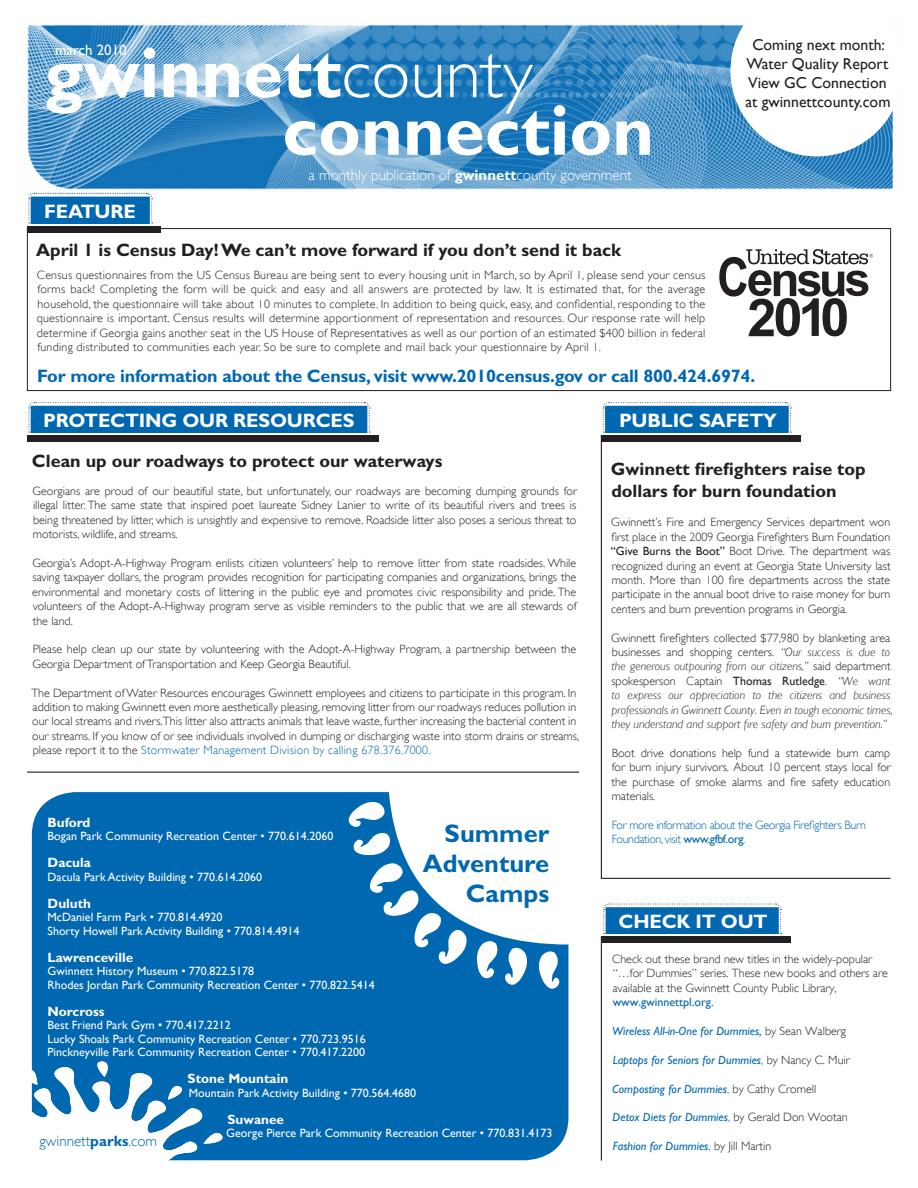
<style>
.page{position:relative;width:918px;height:1188px;background:#fff}
.page>*{position:absolute;margin:0;border:0;box-sizing:border-box;transform-origin:0 0}
.t1{font:700 72px "Gill Sans";color:#fff}
.t2{font:700 25.5px/30px "Gill Sans";color:#0067b1;text-align:right}
.t3{font:700 19.5px "Gill Sans";letter-spacing:-.01em;color:#fff}
.t4{font:700 18px/21.6px "Gill Sans";color:#231f20}
.t5{font:700 18px "Gill Sans";letter-spacing:-.01em;color:#0067b1}
.t6{font:15.75px/18.9px "Gill Sans";color:#231f20;text-align:center}
.t7{font:300 15px "Gill Sans";color:#fff}
.t8{font:300 15px "Gill Sans";color:#0067b1}
.t9{font:15px "Gill Sans";color:#fff}
.t10{font:700 13.5px "Gill Sans";color:#fff}
.t11{font:300 12px/14.4px "Gill Sans";color:#231f20;text-align:justify}
.t12{font:12px/13.5px "Gill Sans";color:#fff}
.t13{font:italic 300 12px/14.4px "Gill Sans";color:#231f20}
.t14{font:italic 12px "Gill Sans";color:#0067b1}
.t15{font:300 12px/14.4px "Gill Sans";letter-spacing:-.03em;color:#0067b1}
.t16{font:12px "Gill Sans";color:#0067b1}
.s1{font-weight:300}
.s2{font-weight:700}
.s3{color:#0067b1}
.s4{font-weight:400}
.s5{font-style:normal}
.s6{font-weight:400;font-style:normal}
.s7{font-weight:300;font-style:normal;color:#231f20}
.s8{font-weight:300;font-style:normal}
</style>
<div class="page">
<div style="left:32px;top:792px;width:536px;height:368px;background:#0067b1;border-radius:43px"></div>
<svg style="left:31px;top:1061px;width:195px;height:100px"></svg>
<svg style="left:348px;top:792px;width:221px;height:198px"></svg>
<img style="left:23px;top:22px;width:871px;height:173px">
<div style="left:27px;top:228px;width:864px;height:163px;border:1px solid #231f20"></div>
<svg style="left:28px;top:193px;width:125px;height:31px;background:#247bba"></svg>
<div style="left:27px;top:225px;width:134px;height:8px;background:#231f20"></div>
<svg style="left:719px;top:249px;width:154px;height:87px"></svg>
<svg style="left:28px;top:402px;width:342px;height:31px;background:#2079b9"></svg>
<div style="left:27px;top:434px;width:352px;height:8px;background:#231f20"></div>
<hr style="left:27px;top:433px;width:352px;height:2px;background:#fff">
<hr style="left:601px;top:435px;width:1px;height:444px;background:#231f20">
<svg style="left:602px;top:402px;width:190px;height:31px;background:#247bba"></svg>
<div style="left:601px;top:434px;width:200px;height:8px;background:#231f20"></div>
<hr style="left:601px;top:433px;width:200px;height:2px;background:#fff">
<hr style="left:601px;top:878px;width:289px;height:1px;background:#231f20">
<svg style="left:603px;top:903px;width:179px;height:31px;background:#277dbb"></svg>
<div style="left:602px;top:935px;width:188px;height:8px;background:#231f20"></div>
<hr style="left:602px;top:935px;width:189px;height:1px;background:#fff">
<hr style="left:601px;top:936px;width:1px;height:225px;background:#231f20">
<hr style="left:27px;top:772px;width:552px;height:1px;background:#231f20">
<svg style="left:730px;top:22px;width:164px;height:134px"></svg>
<p class="t9" style="left:55px;top:42px;width:73px">march 2010</p>
<h3 class="t6" style="left:745px;top:36px;width:147px">Coming next month:<br>Water Quality Report<br>View GC Connection at gwinnettcounty.com</h3>
<h1 class="t1" style="left:44px;top:30px;width:490px">gwinnett<span class="s1">county</span></h1>
<h1 class="t1" style="left:282px;top:88px;width:373px">connection</h1>
<p class="t7" style="left:309px;top:166px;width:325px">a monthly publication of <span class="s2">gwinnett</span>county government</p>
<h3 class="t3" style="left:44px;top:200px;width:93px">FEATURE</h3>
<h3 class="t4" style="left:36px;top:239px;width:587px">April 1 is Census Day! We can’t move forward if you don’t send it back</h3>
<p class="t11" style="left:37px;top:268px;width:670px">Census questionnaires from the US Census Bureau are being sent to every housing unit in March, so by April 1, please send your census forms back! Completing the form will be quick and easy and all answers are protected by law. It is estimated that, for the average household, the questionnaire will take about 10 minutes to complete. In addition to being quick, easy, and confidential, responding to the questionnaire is important. Census results will determine apportionment of representation and resources. Our response rate will help determine if Georgia gains another seat in the US House of Representatives as well as our portion of an estimated $400 billion in federal funding distributed to communities each year. So be sure to complete and mail back your questionnaire by April 1.</p>
<h3 class="t5" style="left:37px;top:365px;width:720px">For more information about the Census, visit www.2010census.gov or call 800.424.6974.</h3>
<h3 class="t3" style="left:43px;top:409px;width:313px">PROTECTING OUR RESOURCES</h3>
<h3 class="t3" style="left:619px;top:409px;width:160px">PUBLIC SAFETY</h3>
<h3 class="t4" style="left:32px;top:450px;width:412px">Clean up our roadways to protect our waterways</h3>
<p class="t11" style="left:32px;top:484px;width:546px">Georgians are proud of our beautiful state, but unfortunately, our roadways are becoming dumping grounds for illegal litter. The same state that inspired poet laureate Sidney Lanier to write of its beautiful rivers and trees is being threatened by litter, which is unsightly and expensive to remove. Roadside litter also poses a serious threat to motorists, wildlife, and streams.</p>
<p class="t11" style="left:32px;top:556px;width:546px">Georgia’s Adopt-A-Highway Program enlists citizen volunteers’ help to remove litter from state roadsides. While saving taxpayer dollars, the program provides recognition for participating companies and organizations, brings the environmental and monetary costs of littering in the public eye and promotes civic responsibility and pride. The volunteers of the Adopt-A-Highway program serve as visible reminders to the public that we are all stewards of the land.</p>
<p class="t11" style="left:32px;top:642px;width:545px">Please help clean up our state by volunteering with the Adopt-A-Highway Program, a partnership between the<br>Georgia Department ofTransportation and Keep Georgia Beautiful.</p>
<p class="t11" style="left:31px;top:685px;width:549px;text-align:left">The Department ofWater Resources encourages Gwinnett employees and citizens to participate in this program. In addition to making Gwinnett even more aesthetically pleasing, removing litter from our roadways reduces pollution in our local streams and rivers.This litter also attracts animals that leave waste, further increasing the bacterial content in our streams. If you know of or see individuals involved in dumping or discharging waste into storm drains or streams, please report it to the <span class="s3">Stormwater Management Division by calling 678.376.7000.</span></p>
<p class="t10" style="left:48px;top:814px;width:44px">Buford</p>
<p class="t12" style="left:48px;top:829px;width:287px">Bogan Park Community Recreation Center • 770.614.2060</p>
<p class="t10" style="left:48px;top:855px;width:45px">Dacula</p>
<p class="t12" style="left:48px;top:870px;width:216px">Dacula Park Activity Building • 770.614.2060</p>
<p class="t10" style="left:48px;top:895px;width:45px">Duluth</p>
<p class="t12" style="left:48px;top:910px;width:253px">McDaniel Farm Park • 770.814.4920<br>Shorty Howell Park Activity Building • 770.814.4914</p>
<p class="t10" style="left:48px;top:949px;width:87px">Lawrenceville</p>
<p class="t12" style="left:48px;top:964px;width:329px">Gwinnett History Museum • 770.822.5178<br>Rhodes Jordan Park Community Recreation Center • 770.822.5414</p>
<p class="t10" style="left:48px;top:1003px;width:59px">Norcross</p>
<p class="t12" style="left:48px;top:1018px;width:320px">Best Friend Park Gym • 770.417.2212<br>Lucky Shoals Park Community Recreation Center • 770.723.9516<br>Pinckneyville Park Community Recreation Center • 770.417.2200</p>
<p class="t10" style="left:188px;top:1071px;width:102px">Stone Mountain</p>
<p class="t12" style="left:189px;top:1086px;width:229px">Mountain Park Activity Building • 770.564.4680</p>
<p class="t10" style="left:227px;top:1111px;width:58px">Suwanee</p>
<p class="t12" style="left:226px;top:1126px;width:328px">George Pierce Park Community Recreation Center • 770.831.4173</p>
<h2 class="t2" style="left:423px;top:818px;width:128px">Summer<br>Adventure<br>Camps</h2>
<p class="t8" style="left:40px;top:1132px;width:119px">gwinnett<span class="s2">parks</span>.com</p>
<h3 class="t4" style="left:611px;top:459px;width:257px">Gwinnett firefighters raise top dollars for burn foundation</h3>
<p class="t11" style="left:611px;top:515px;width:281px">Gwinnett’s Fire and Emergency Services department won first place in the 2009 Georgia Firefighters Burn Foundation <span class="s4">“Give Burns the Boot”</span> Boot Drive. The department was recognized during an event at Georgia State University last month. More than 100 fire departments across the state participate in the annual boot drive to raise money for burn centers and burn prevention programs in Georgia.</p>
<p class="t13" style="left:611px;top:630px;width:283px"><span class="s5">Gwinnett firefighters collected $77,980 by blanketing area businesses and shopping centers.</span> “Our success is due to the generous outpouring from our citizens,” <span class="s5">said department spokesperson Captain</span> <span class="s6">Thomas Rutledge</span><span class="s5">.</span> “We want to express our appreciation to the citizens and business professionals in Gwinnett County. Even in tough economic times, they understand and support fire safety and burn prevention.”</p>
<p class="t11" style="left:612px;top:746px;width:281px">Boot drive donations help fund a statewide burn camp for burn injury survivors. About 10 percent stays local for the purchase of smoke alarms and fire safety education materials.</p>
<p class="t15" style="left:612px;top:818px;width:256px">For more information about the Georgia Firefighters Burn<br>Foundation, visit <span class="s4">www.gfbf.org</span>.</p>
<h3 class="t3" style="left:619px;top:910px;width:151px">CHECK IT OUT</h3>
<p class="t11" style="left:612px;top:952px;width:277px;text-align:left">Check out these brand new titles in the widely-popular “…for Dummies” series. These new books and others are available at the Gwinnett County Public Library,</p>
<p class="t16" style="left:613px;top:995px;width:103px">www.gwinnettpl.org.</p>
<p class="t14" style="left:612px;top:1024px;width:235px">Wireless All-in-One for Dummies, <span class="s7">by Sean Walberg</span></p>
<p class="t14" style="left:613px;top:1053px;width:239px">Laptops for Seniors for Dummies<span class="s8">,</span> <span class="s7">by Nancy C. Muir</span></p>
<p class="t14" style="left:612px;top:1082px;width:205px">Composting for Dummies<span class="s8">,</span> <span class="s7">by Cathy Cromell</span></p>
<p class="t14" style="left:613px;top:1110px;width:237px">Detox Diets for Dummies<span class="s8">,</span> <span class="s7">by Gerald Don Wootan</span></p>
<p class="t14" style="left:613px;top:1139px;width:160px">Fashion for Dummies<span class="s8">,</span> <span class="s7">by Jill Martin</span></p>
</div>
